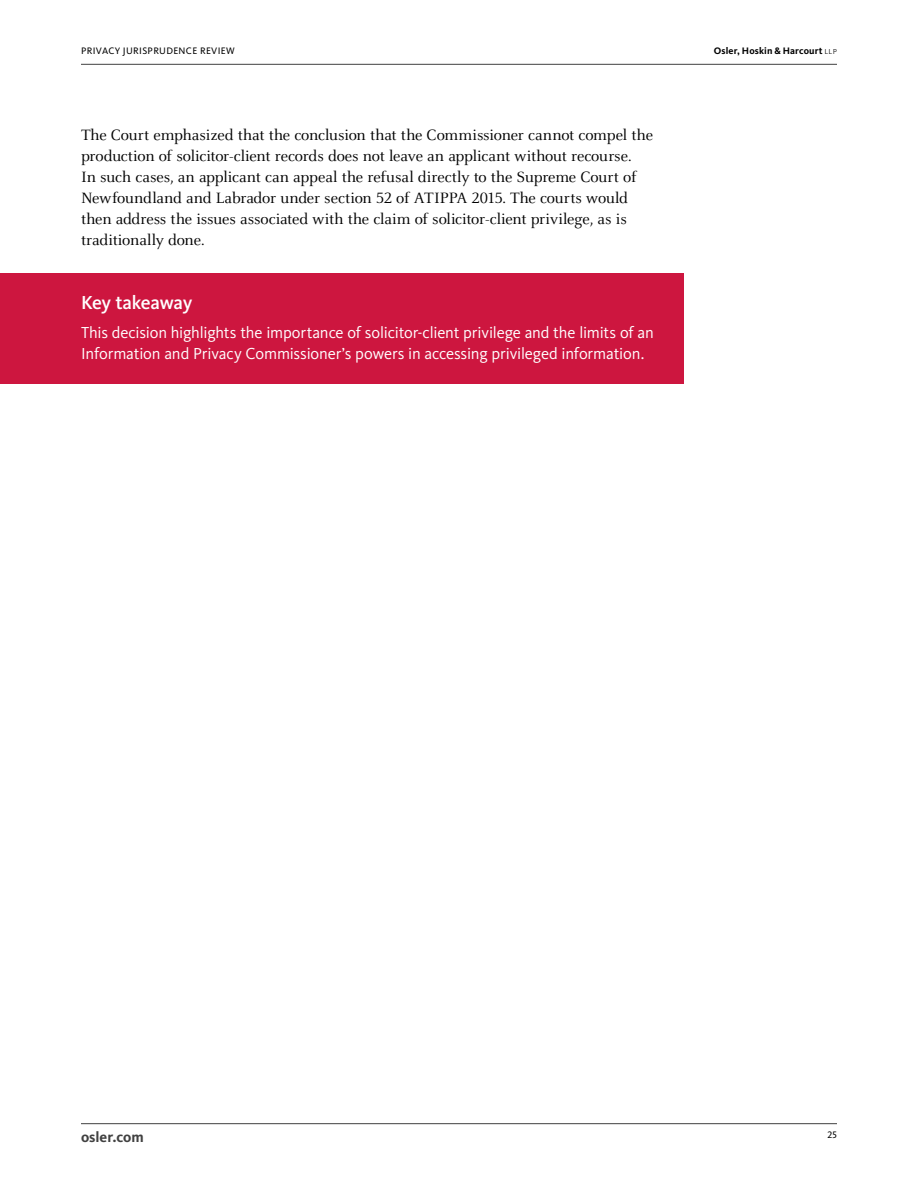
<style>
.page{position:relative;width:918px;height:1188px;background:#fff}
.page>*{position:absolute;margin:0;border:0;box-sizing:border-box;transform-origin:0 0}
.Key_Takeaway_header{font:500 19.5px "Kievit Pro";letter-spacing:-.02em;color:#fff}
.B1{font:16.5px/21px "Celeste OT";letter-spacing:-.01em;color:#000}
.Key_Takeaway_copy{font:16.5px/21px "Kievit Pro";letter-spacing:-.01em;color:#fff}
.t1{font:700 15px "Kievit Pro";color:#414141}
.t2{font:9.75px "Kievit Pro";letter-spacing:.035em;color:#000}
.t3{font:700 9.75px "Kievit Pro";letter-spacing:.015em;color:#000}
.s1{font-weight:300}
</style>
<div class="page">
<hr style="left:81px;top:1123px;width:756px;height:1px;background:#414141">
<hr style="left:81px;top:64px;width:756px;height:1px;background:#414141">
<div style="left:0;top:274px;width:683px;height:53px;background:#cd163f"></div>
<div style="left:0;top:326px;width:683px;height:58px;background:#cd163f"></div>
<p class="t2" style="left:81px;top:45px;width:155px">PRIVACY JURISPRUDENCE REVIEW</p>
<p class="t3" style="left:714px;top:45px;width:125px">Osler, Hoskin &amp; Harcourt <span class="s1">llp</span></p>
<p class="B1" style="left:81px;top:125px;width:574px">The Court emphasized that the conclusion that the Commissioner cannot compel the production of solicitor-client records does not leave an applicant without recourse.<br>In such cases, an applicant can appeal the refusal directly to the Supreme Court of Newfoundland and Labrador under section 52 of ATIPPA 2015. The courts would then address the issues associated with the claim of solicitor-client privilege, as is traditionally done.</p>
<p class="Key_Takeaway_header" style="left:81px;top:290px;width:113px">Key takeaway</p>
<p class="Key_Takeaway_copy" style="left:81px;top:322px;width:574px">This decision highlights the importance of solicitor-client privilege and the limits of an<br>Information and Privacy Commissioner’s powers in accessing privileged information.</p>
<p class="t1" style="left:81px;top:1128px;width:64px">osler.com</p>
<p class="t2" style="left:827px;top:1129px;width:11px">25</p>
</div>
